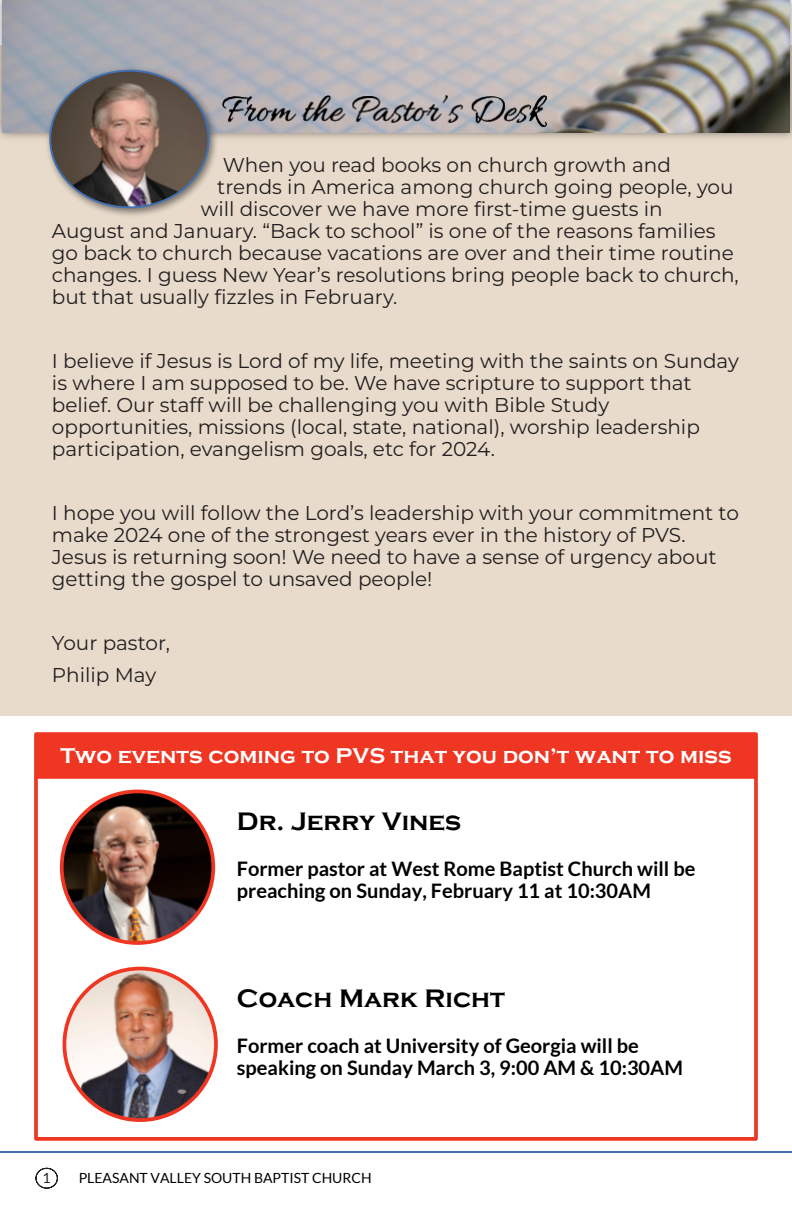
<style>
.page{position:relative;width:792px;height:1224px;background:#fff}
.page>*{position:absolute;margin:0;border:0;box-sizing:border-box;transform-origin:0 0}
.t1{font:700 26px "Copperplate Gothic";color:#000}
.t2{font:700 22px "Copperplate Gothic";color:#fff}
.t3{font:20px/22px "Montserrat";color:#231f20}
.t4{font:700 20px/22px "Lato";color:#000}
.t5{font:14px "Lato";color:#000}
.t6{font:14px "Lato";color:#231f20}
</style>
<div class="page">
<svg style="left:35px;top:1167px;width:23px;height:22px"></svg>
<hr style="left:0;top:1151px;width:792px;height:2px;background:#4270b2">
<div style="left:0;top:45px;width:792px;height:670px;background:#e8dbcb"></div>
<img style="left:0;top:0;width:792px;height:139px">
<img style="left:2px;top:0;width:788px;height:132px">
<img style="left:44px;top:64px;width:176px;height:152px">
<img style="left:50px;top:71px;width:159px;height:136px;border-radius:50%">
<img style="left:223px;top:95px;width:324px;height:31px">
<div style="left:34px;top:732px;width:724px;height:47px;background:#ef3623;border:4px solid #ef3623"></div>
<div style="left:34px;top:775px;width:724px;height:366px;border:4px solid #ef3623"></div>
<img style="left:62px;top:791px;width:151px;height:152px;border-radius:50%">
<div style="left:60px;top:790px;width:155px;height:155px;border:4px solid #ef3623;border-radius:50%"></div>
<img style="left:64px;top:969px;width:152px;height:151px;border-radius:50%">
<div style="left:63px;top:967px;width:155px;height:155px;border:4px solid #ef3623;border-radius:50%"></div>
<p class="t3" style="left:223px;top:153px;width:450px">When you read books on church growth and</p>
<p class="t3" style="left:217px;top:175px;width:518px">trends in America among church going people, you</p>
<p class="t3" style="left:201px;top:197px;width:463px">will discover we have more first-time guests in</p>
<p class="t3" style="left:52px;top:219px;width:665px">August and January. “Back to school” is one of the reasons families</p>
<p class="t3" style="left:52px;top:241px;width:683px">go back to church because vacations are over and their time routine</p>
<p class="t3" style="left:52px;top:263px;width:688px">changes. I guess New Year’s resolutions bring people back to church,</p>
<p class="t3" style="left:52px;top:285px;width:347px">but that usually fizzles in February.</p>
<p class="t3" style="left:52px;top:349px;width:689px">I believe if Jesus is Lord of my life, meeting with the saints on Sunday is where I am supposed to be. We have scripture to support that belief. Our staff will be challenging you with Bible Study opportunities, missions (local, state, national), worship leadership participation, evangelism goals, etc for 2024.</p>
<p class="t3" style="left:52px;top:501px;width:688px">I hope you will follow the Lord’s leadership with your commitment to make 2024 one of the strongest years ever in the history of PVS.<br>Jesus is returning soon! We need to have a sense of urgency about getting the gospel to unsaved people!</p>
<p class="t3" style="left:52px;top:626px;width:120px;line-height:32px">Your pastor,<br>Philip May</p>
<p class="t2" style="left:60px;top:743px;width:673px">Two events coming to PVS that you don’t want to miss</p>
<h1 class="t1" style="left:237px;top:806px;width:226px">Dr. Jerry Vines</h1>
<p class="t4" style="left:237px;top:859px;width:460px">Former pastor at West Rome Baptist Church will be preaching on Sunday, February 11 at 10:30AM</p>
<h1 class="t1" style="left:237px;top:983px;width:270px">Coach Mark Richt</h1>
<p class="t4" style="left:237px;top:1036px;width:448px">Former coach at University of Georgia will be speaking on Sunday March 3, 9:00 AM &amp; 10:30AM</p>
<p class="t6" style="left:43px;top:1172px;width:10px">1</p>
<p class="t5" style="left:79px;top:1172px;width:294px">PLEASANT VALLEY SOUTH BAPTIST CHURCH</p>
</div>
